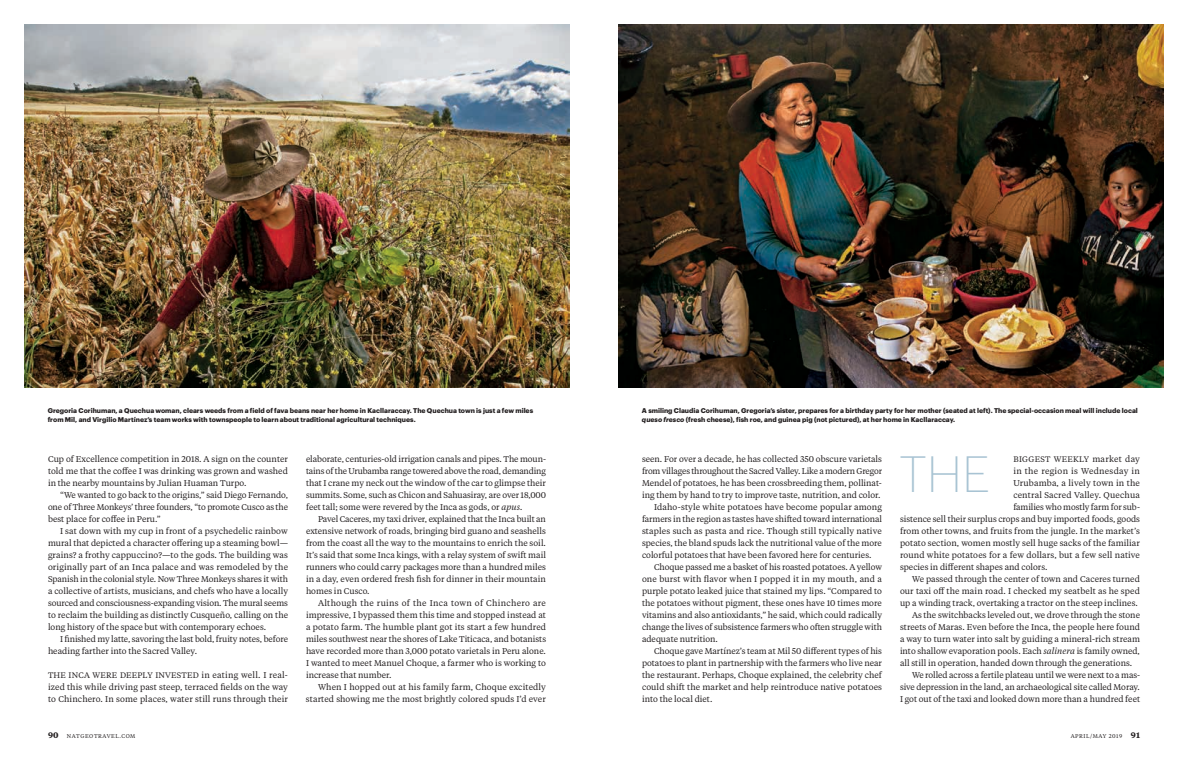
<style>
.page{position:relative;width:1188px;height:774px;background:#fff}
.page>*{position:absolute;margin:0;border:0;box-sizing:border-box;transform-origin:0 0}
.t1{font:200 49.9px "Graphik";color:#a8c3d3}
.t2{font:8.4px/12px "Grosvenor";color:#231f20;text-align:justify}
.t3{font:8.4px "Grosvenor";letter-spacing:-.02em;color:#231f20}
.t4{font:8.4px "Grosvenor";letter-spacing:.03em;color:#231f20}
.t5{font:8px "Grosvenor";letter-spacing:.025em;color:#231f20}
.t6{font:700 6.8px/9px "Graphik";color:#231f20}
.t7{font:5.5px "Grosvenor";letter-spacing:.1em;color:#231f20}
.s1{font-style:italic}
.s2{font-size:8.4px}
.s3{font-weight:700;font-size:8px}
</style>
<div class="page">
<img style="left:618px;top:24px;width:546px;height:364px">
<img style="left:24px;top:24px;width:546px;height:364px">
<p class="t6" style="left:48px;top:406px;width:487px">Gregoria Corihuman, a Quechua woman, clears weeds from a field of fava beans near her home in Kacllaraccay. The Quechua town is just a few miles from Mil, and Virgilio Martínez’s team works with townspeople to learn about traditional agricultural techniques.</p>
<p class="t6" style="left:642px;top:406px;width:497px">A smiling Claudia Corihuman, Gregoria’s sister, prepares for a birthday party for her mother (seated at left). The special-occasion meal will include local <span class="s1">queso fresco</span> (fresh cheese), fish roe, and guinea pig (not pictured), at her home in Kacllaraccay.</p>
<h1 class="t1" style="left:899px;top:438px;width:93px">THE</h1>
<p class="t2" style="left:48px;top:453px;width:242px">Cup of Excellence competition in 2018. A sign on the counter told me that the coffee I was drinking was grown and washed in the nearby mountains by Julian Huaman Turpo.</p>
<p class="t2" style="left:48px;top:489px;width:242px;text-indent:12px">“We wanted to go back to the origins,” said Diego Fernando, one of Three Monkeys’ three founders, “to promote Cusco as the best place for coffee in Peru.”</p>
<p class="t2" style="left:48px;top:525px;width:242px;text-indent:12px">I sat down with my cup in front of a psychedelic rainbow mural that depicted a character offering up a steaming bowl— grains? a frothy cappuccino?—to the gods. The building was originally part of an Inca palace and was remodeled by the Spanish in the colonial style. Now Three Monkeys shares it with a collective of artists, musicians, and chefs who have a locally sourced and consciousness-expanding vision. The mural seems to reclaim the building as distinctly Cusqueño, calling on the long history of the space but with contemporary echoes.</p>
<p class="t2" style="left:48px;top:633px;width:242px;text-indent:12px">I finished my latte, savoring the last bold, fruity notes, before heading farther into the Sacred Valley.</p>
<p class="t5" style="left:48px;top:670px;width:242px">THE INCA WERE DEEPLY INVESTED <span class="s2">in eating well. I real-</span></p>
<p class="t2" style="left:48px;top:681px;width:242px">ized this while driving past steep, terraced fields on the way to Chinchero. In some places, water still runs through their</p>
<p class="t2" style="left:306px;top:453px;width:242px">elaborate, centuries-old irrigation canals and pipes. The moun&shy;tains of the Urubamba range towered above the road, demanding that I crane my neck out the window of the car to glimpse their summits. Some, such as Chicon and Sahuasiray, are over 18,000 feet tall; some were revered by the Inca as gods, or <span class="s1">apus.</span></p>
<p class="t2" style="left:306px;top:513px;width:242px;text-indent:12px">Pavel Caceres, my taxi driver, explained that the Inca built an extensive network of roads, bringing bird guano and seashells from the coast all the way to the mountains to enrich the soil.<br>It’s said that some Inca kings, with a relay system of swift mail runners who could carry packages more than a hundred miles in a day, even ordered fresh fish for dinner in their mountain homes in Cusco.</p>
<p class="t2" style="left:306px;top:597px;width:242px;text-indent:12px">Although the ruins of the Inca town of Chinchero are impressive, I bypassed them this time and stopped instead at a potato farm. The humble plant got its start a few hundred miles southwest near the shores of Lake Titicaca, and botanists have recorded more than 3,000 potato varietals in Peru alone.<br>I wanted to meet Manuel Choque, a farmer who is working to increase that number.</p>
<p class="t2" style="left:306px;top:681px;width:242px;text-align:right">When I hopped out at his family farm, Choque excitedly started showing me the most brightly colored spuds I’d ever</p>
<p class="t2" style="left:642px;top:453px;width:241px">seen. For over a decade, he has collected 350 obscure varietals</p>
<p class="t3" style="left:642px;top:465px;width:242px">from villages throughout the Sacred Valley. Like a modern Gregor</p>
<p class="t2" style="left:642px;top:477px;width:242px">Mendel of potatoes, he has been crossbreeding them, pollinat-</p>
<p class="t2" style="left:642px;top:489px;width:240px">ing them by hand to try to improve taste, nutrition, and color.</p>
<p class="t2" style="left:654px;top:501px;width:229px">Idaho-style white potatoes have become popular among</p>
<p class="t2" style="left:642px;top:513px;width:242px">farmers in the region as tastes have shifted toward international</p>
<p class="t2" style="left:642px;top:525px;width:241px">staples such as pasta and rice. Though still typically native</p>
<p class="t2" style="left:642px;top:537px;width:241px">species, the bland spuds lack the nutritional value of the more</p>
<p class="t2" style="left:642px;top:549px;width:231px">colorful potatoes that have been favored here for centuries.</p>
<p class="t2" style="left:654px;top:561px;width:230px">Choque passed me a basket of his roasted potatoes. A yellow</p>
<p class="t2" style="left:642px;top:573px;width:242px">one burst with flavor when I popped it in my mouth, and a</p>
<p class="t2" style="left:642px;top:585px;width:242px">purple potato leaked juice that stained my lips. “Compared to</p>
<p class="t2" style="left:642px;top:597px;width:241px">the potatoes without pigment, these ones have 10 times more</p>
<p class="t2" style="left:642px;top:609px;width:242px">vitamins and also antioxidants,” he said, which could radically</p>
<p class="t2" style="left:642px;top:621px;width:242px">change the lives of subsistence farmers who often struggle with</p>
<p class="t2" style="left:642px;top:633px;width:78px">adequate nutrition.</p>
<p class="t2" style="left:654px;top:645px;width:229px">Choque gave Martínez’s team at Mil 50 different types of his</p>
<p class="t2" style="left:642px;top:657px;width:242px">potatoes to plant in partnership with the farmers who live near</p>
<p class="t2" style="left:642px;top:669px;width:241px">the restaurant. Perhaps, Choque explained, the celebrity chef</p>
<p class="t2" style="left:642px;top:681px;width:242px">could shift the market and help reintroduce native potatoes</p>
<p class="t2" style="left:642px;top:693px;width:72px">into the local diet.</p>
<p class="t5" style="left:1013px;top:454px;width:128px">BIGGEST WEEKLY <span class="s2">market day</span></p>
<p class="t4" style="left:1013px;top:465px;width:128px">in the region is Wednesday in</p>
<p class="t2" style="left:1013px;top:477px;width:128px">Urubamba, a lively town in the</p>
<p class="t2" style="left:1013px;top:489px;width:128px">central Sacred Valley. Quechua</p>
<p class="t2" style="left:1013px;top:501px;width:128px">families who mostly farm for sub-</p>
<p class="t2" style="left:900px;top:513px;width:242px">sistence sell their surplus crops and buy imported foods, goods</p>
<p class="t2" style="left:900px;top:525px;width:241px">from other towns, and fruits from the jungle. In the market’s</p>
<p class="t2" style="left:900px;top:537px;width:241px">potato section, women mostly sell huge sacks of the familiar</p>
<p class="t2" style="left:900px;top:549px;width:242px">round white potatoes for a few dollars, but a few sell native</p>
<p class="t2" style="left:900px;top:561px;width:149px">species in different shapes and colors.</p>
<p class="t2" style="left:912px;top:573px;width:229px">We passed through the center of town and Caceres turned</p>
<p class="t2" style="left:900px;top:585px;width:241px">our taxi off the main road. I checked my seatbelt as he sped</p>
<p class="t2" style="left:900px;top:597px;width:239px">up a winding track, overtaking a tractor on the steep inclines.</p>
<p class="t2" style="left:912px;top:609px;width:230px">As the switchbacks leveled out, we drove through the stone</p>
<p class="t2" style="left:900px;top:621px;width:242px">streets of Maras. Even before the Inca, the people here found</p>
<p class="t2" style="left:900px;top:633px;width:242px">a way to turn water into salt by guiding a mineral-rich stream</p>
<p class="t2" style="left:900px;top:645px;width:242px">into shallow evaporation pools. Each <span class="s1">salinera</span> is family owned,</p>
<p class="t2" style="left:900px;top:657px;width:234px">all still in operation, handed down through the generations.</p>
<p class="t2" style="left:912px;top:669px;width:230px">We rolled across a fertile plateau until we were next to a mas-</p>
<p class="t2" style="left:900px;top:681px;width:241px">sive depression in the land, an archaeological site called Moray.</p>
<p class="t2" style="left:900px;top:693px;width:242px">I got out of the taxi and looked down more than a hundred feet</p>
<p class="t7" style="left:48px;top:732px;width:89px"><span class="s3">90</span> NATGEOTRAVEL.COM</p>
<p class="t7" style="left:1071px;top:732px;width:71px">APRIL/MAY 2019 <span class="s3">91</span></p>
</div>
